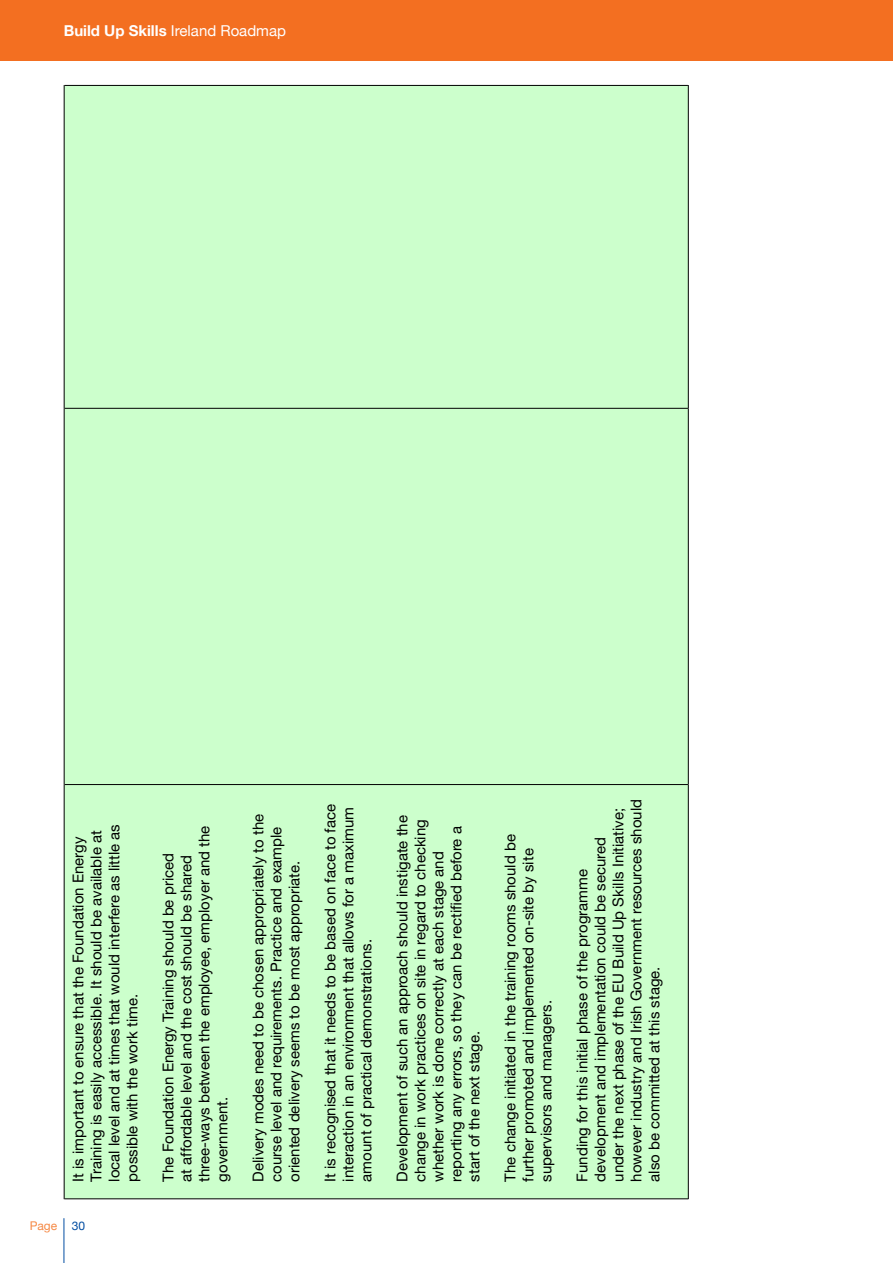
<style>
.page{position:relative;width:893px;height:1263px;background:#fff}
.page>*{position:absolute;margin:0;border:0;box-sizing:border-box;transform-origin:0 0}
.t1{font:15px/18px "Helvetica Neue LT Std";color:#000}
.t2{font:15px "Helvetica Neue";color:#fff}
.t3{font:12px "Helvetica Neue";color:#f68a46}
.s1{font-weight:700}
.s2{color:#034ea2}
</style>
<div class="page">
<hr style="left:64px;top:1218px;width:1px;height:45px;background:#034ea2">
<div style="left:0;top:0;width:893px;height:61px;background:#f36f21"></div>
<div style="left:65px;top:86px;width:623px;height:1112px;background:#cfc"></div>
<hr style="left:64px;top:784px;width:1px;height:415px;background:#000">
<hr style="left:65px;top:1198px;width:623px;height:1px;background:#000">
<hr style="left:64px;top:408px;width:1px;height:376px;background:#000">
<hr style="left:65px;top:784px;width:623px;height:1px;background:#000">
<hr style="left:64px;top:85px;width:1px;height:323px;background:#000">
<hr style="left:65px;top:408px;width:623px;height:1px;background:#000">
<hr style="left:65px;top:85px;width:623px;height:1px;background:#000">
<hr style="left:688px;top:784px;width:1px;height:415px;background:#000">
<hr style="left:688px;top:408px;width:1px;height:376px;background:#000">
<hr style="left:688px;top:85px;width:1px;height:323px;background:#000">
<p class="t2" style="left:64px;top:20px;width:224px"><span class="s1">Build Up Skills</span> Ireland Roadmap</p>
<p class="t1" style="left:69px;top:1181px;width:359px;rotate:-90deg">It is important to ensure that the Foundation Energy Training is easily accessible. It should be available at local level and at times that would interfere as little as possible with the work time.</p>
<p class="t1" style="left:159px;top:1181px;width:357px;rotate:-90deg">The Foundation Energy Training should be priced<br>at affordable level and the cost should be shared three-ways between the employee, employer and the government.</p>
<p class="t1" style="left:249px;top:1181px;width:369px;rotate:-90deg">Delivery modes need to be chosen appropriately to the course level and requirements. Practice and example oriented delivery seems to be most appropriate.</p>
<p class="t1" style="left:321px;top:1181px;width:379px;rotate:-90deg">It is recognised that it needs to be based on face to face interaction in an environment that allows for a maximum amount of practical demonstrations.</p>
<p class="t1" style="left:393px;top:1181px;width:368px;rotate:-90deg">Development of such an approach should instigate the change in work practices on site in regard to checking whether work is done correctly at each stage and reporting any errors, so they can be rectified before a start of the next stage.</p>
<p class="t3" style="left:30px;top:1217px;width:57px">Page <span class="s2">30</span></p>
<p class="t1" style="left:501px;top:1181px;width:349px;rotate:-90deg">The change initiated in the training rooms should be further promoted and implemented on-site by site supervisors and managers.</p>
<p class="t1" style="left:573px;top:1181px;width:384px;rotate:-90deg">Funding for this initial phase of the programme development and implementation could be secured under the next phase of the EU Build Up Skills Initiative; however industry and Irish Government resources should also be committed at this stage.</p>
</div>
